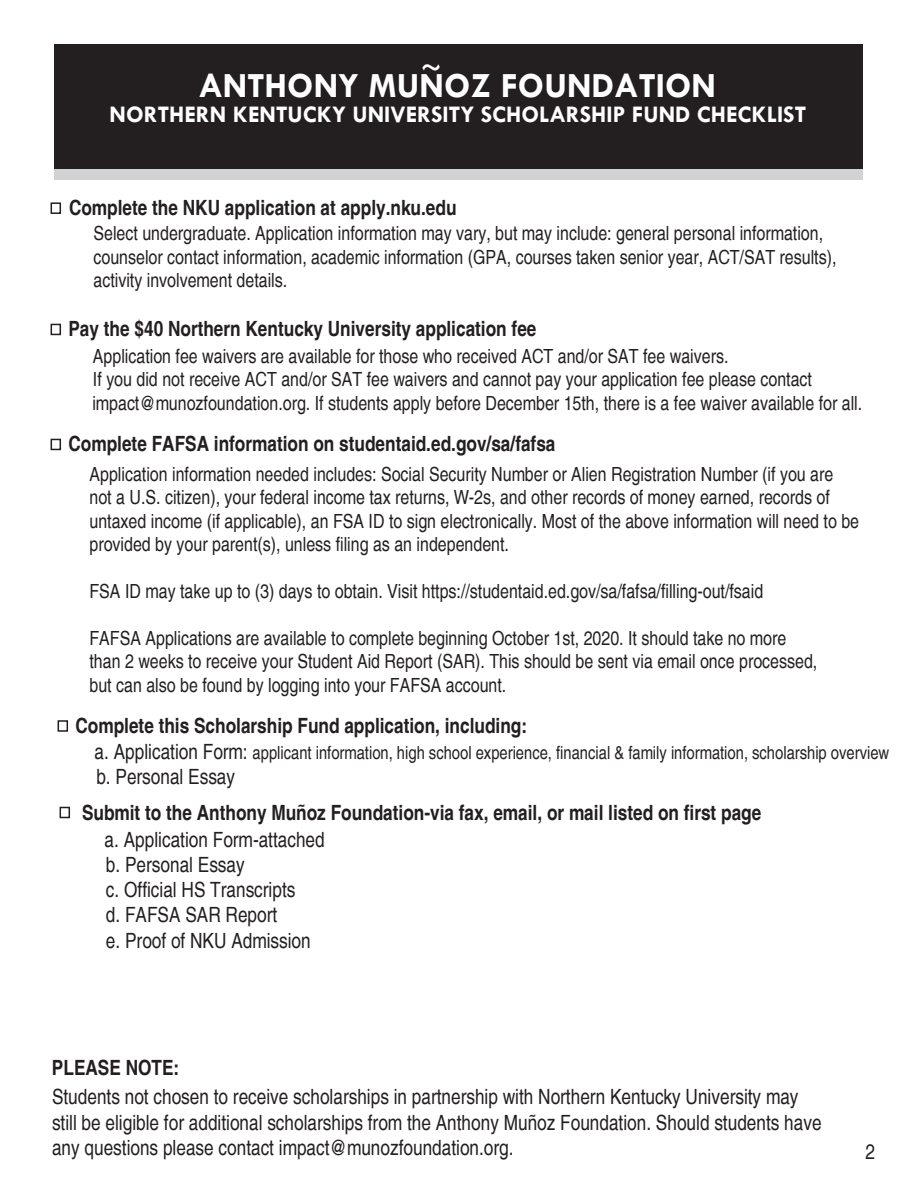
<style>
.page{position:relative;width:918px;height:1188px;background:#fff}
.page>*{position:absolute;margin:0;border:0;box-sizing:border-box;transform-origin:0 0}
.t1{font:condensed 45px "Helvetica";color:#fff}
.t2{font:700 35.7px "Tw Cen";color:#fff}
.t3{font:700 24px "Tw Cen";color:#fff}
.t4{font:condensed 21px/25.2px "Helvetica";color:#231f20}
.t5{font:700 condensed 21px "Helvetica";color:#231f20}
.t6{font:condensed 19.5px/23.4px "Helvetica";color:#231f20}
.t7{font:condensed 18px "Helvetica";color:#231f20}
.s1{font-size:21px}
</style>
<div class="page">
<div style="left:55px;top:44px;width:808px;height:126px;background:#231f20"></div>
<div style="left:55px;top:170px;width:808px;height:10px;background:#d1d2d4"></div>
<div style="left:51px;top:439px;width:10px;height:11px;border:2px solid #231f20"></div>
<div style="left:58px;top:720px;width:10px;height:12px;border:2px solid #231f20"></div>
<div style="left:60px;top:807px;width:10px;height:11px;border:2px solid #231f20"></div>
<div style="left:51px;top:324px;width:10px;height:11px;border:2px solid #231f20"></div>
<div style="left:51px;top:202px;width:10px;height:12px;border:2px solid #231f20"></div>
<h1 class="t1" style="left:421px;top:34px;width:23px">~</h1>
<h2 class="t2" style="left:198px;top:64px;width:519px">ANTHONY MUNOZ FOUNDATION</h2>
<p class="t3" style="left:110px;top:100px;width:698px">NORTHERN KENTUCKY UNIVERSITY SCHOLARSHIP FUND CHECKLIST</p>
<p class="t5" style="left:69px;top:193px;width:389px">Complete the NKU application at apply.nku.edu</p>
<p class="t6" style="left:93px;top:221px;width:745px">Select undergraduate. Application information may vary, but may include: general personal information, counselor contact information, academic information (GPA, courses taken senior year, ACT/SAT results), activity involvement details.</p>
<p class="t5" style="left:69px;top:314px;width:469px">Pay the $40 Northern Kentucky University application fee</p>
<p class="t6" style="left:92px;top:344px;width:771px">Application fee waivers are available for those who received ACT and/or SAT fee waivers.<br>If you did not receive ACT and/or SAT fee waivers and cannot pay your application fee please contact impact@munozfoundation.org. If students apply before December 15th, there is a fee waiver available for all.</p>
<p class="t5" style="left:69px;top:429px;width:489px">Complete FAFSA information on studentaid.ed.gov/sa/fafsa</p>
<p class="t6" style="left:90px;top:462px;width:771px">Application information needed includes: Social Security Number or Alien Registration Number (if you are not a U.S. citizen), your federal income tax returns, W-2s, and other records of money earned, records of untaxed income (if applicable), an FSA ID to sign electronically. Most of the above information will need to be provided by your parent(s), unless filing as an independent.</p>
<p class="t6" style="left:90px;top:579px;width:675px">FSA ID may take up to (3) days to obtain. Visit https://studentaid.ed.gov/sa/fafsa/filling-out/fsaid</p>
<p class="t6" style="left:90px;top:626px;width:729px">FAFSA Applications are available to complete beginning October 1st, 2020. It should take no more than 2 weeks to receive your Student Aid Report (SAR). This should be sent via email once processed, but can also be found by logging into your FAFSA account.</p>
<p class="t5" style="left:76px;top:712px;width:453px">Complete this Scholarship Fund application, including:</p>
<p class="t7" style="left:95px;top:741px;width:796px"><span class="s1">a. Application Form:</span> applicant information, high school experience, financial &amp; family information, scholarship overview</p>
<p class="t4" style="left:96px;top:763px;width:140px">b. Personal Essay</p>
<p class="t5" style="left:82px;top:798px;width:681px">Submit to the Anthony Muñoz Foundation-via fax, email, or mail listed on first page</p>
<p class="t4" style="left:105px;top:826px;width:222px">a. Application Form-attached b. Personal Essay<br>c. Official HS Transcripts<br>d. FAFSA SAR Report<br>e. Proof of NKU Admission</p>
<p class="t5" style="left:52px;top:1053px;width:129px">PLEASE NOTE:</p>
<p class="t4" style="left:52px;top:1084px;width:771px">Students not chosen to receive scholarships in partnership with Northern Kentucky University may still be eligible for additional scholarships from the Anthony Muñoz Foundation. Should students have any questions please contact impact@munozfoundation.org.</p>
<p class="t4" style="left:866px;top:1138px;width:11px">2</p>
</div>
